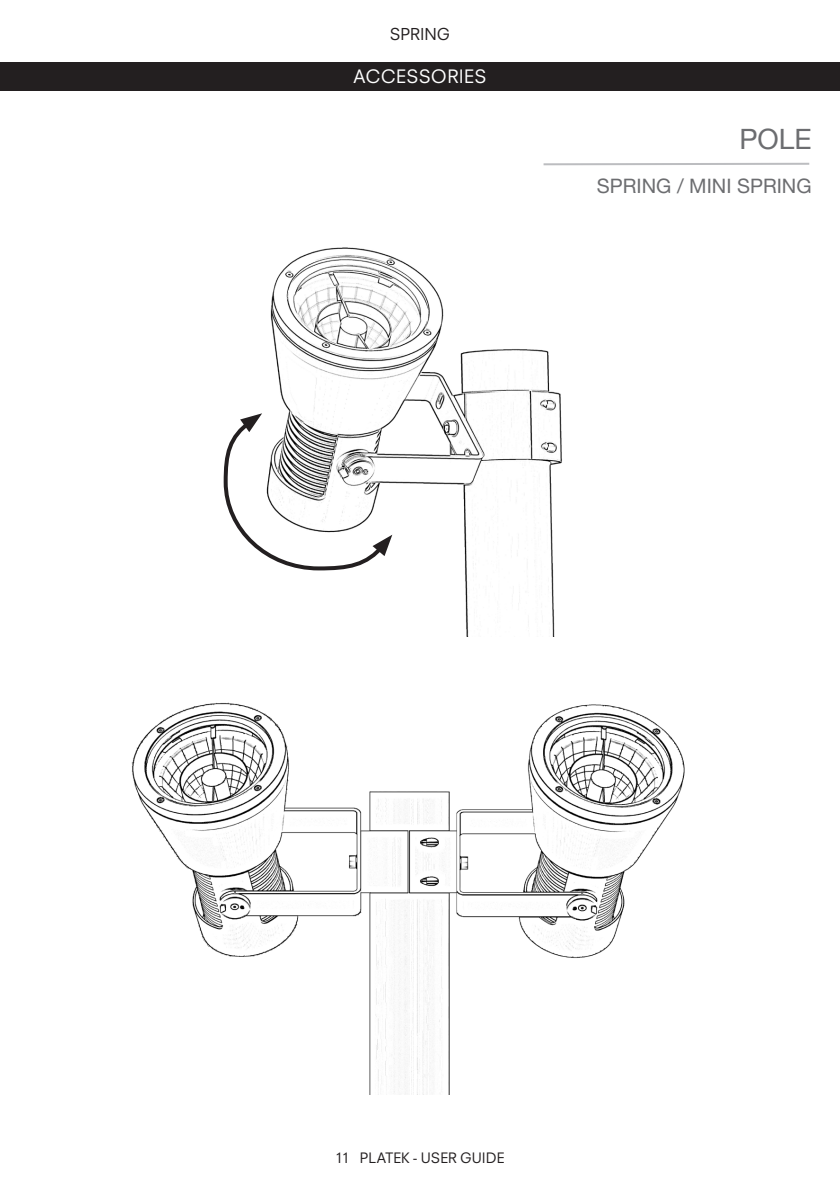
<style>
.page{position:relative;width:840px;height:1191px;background:#fff}
.page>*{position:absolute;margin:0;border:0;box-sizing:border-box;transform-origin:0 0}
.t1{font:28px "Helvetica Neue";color:#6c6d70}
.t2{font:20px "Helvetica Neue";color:#6c6d70}
.t3{font:18px "Neuzeit SLT Std";letter-spacing:.015em;color:#fff}
.t4{font:16px "Neuzeit SLT Std";color:#231f20}
.t5{font:14px "Neuzeit SLT Std";letter-spacing:.005em;color:#231f20}
</style>
<div class="page">
<img style="left:270px;top:247px;width:292px;height:389px">
<img style="left:131px;top:702px;width:554px;height:392px">
<div style="left:0;top:62px;width:839px;height:29px;background:#231f20"></div>
<svg style="left:223px;top:413px;width:169px;height:159px"></svg>
<hr style="left:543px;top:163px;width:265px;height:2px;background:#bcbdc0">
<p class="t4" style="left:389px;top:25px;width:62px">SPRING</p>
<p class="t3" style="left:353px;top:66px;width:134px">ACCESSORIES</p>
<p class="t3" style="left:354px;top:66px;width:160px">TECHNICAL DATA</p>
<h1 class="t1" style="left:739px;top:119px;width:74px">POLE</h1>
<p class="t2" style="left:596px;top:174px;width:216px">SPRING / MINI SPRING</p>
<p class="t5" style="left:335px;top:1149px;width:171px">11 PLATEK - USER GUIDE</p>
</div>
